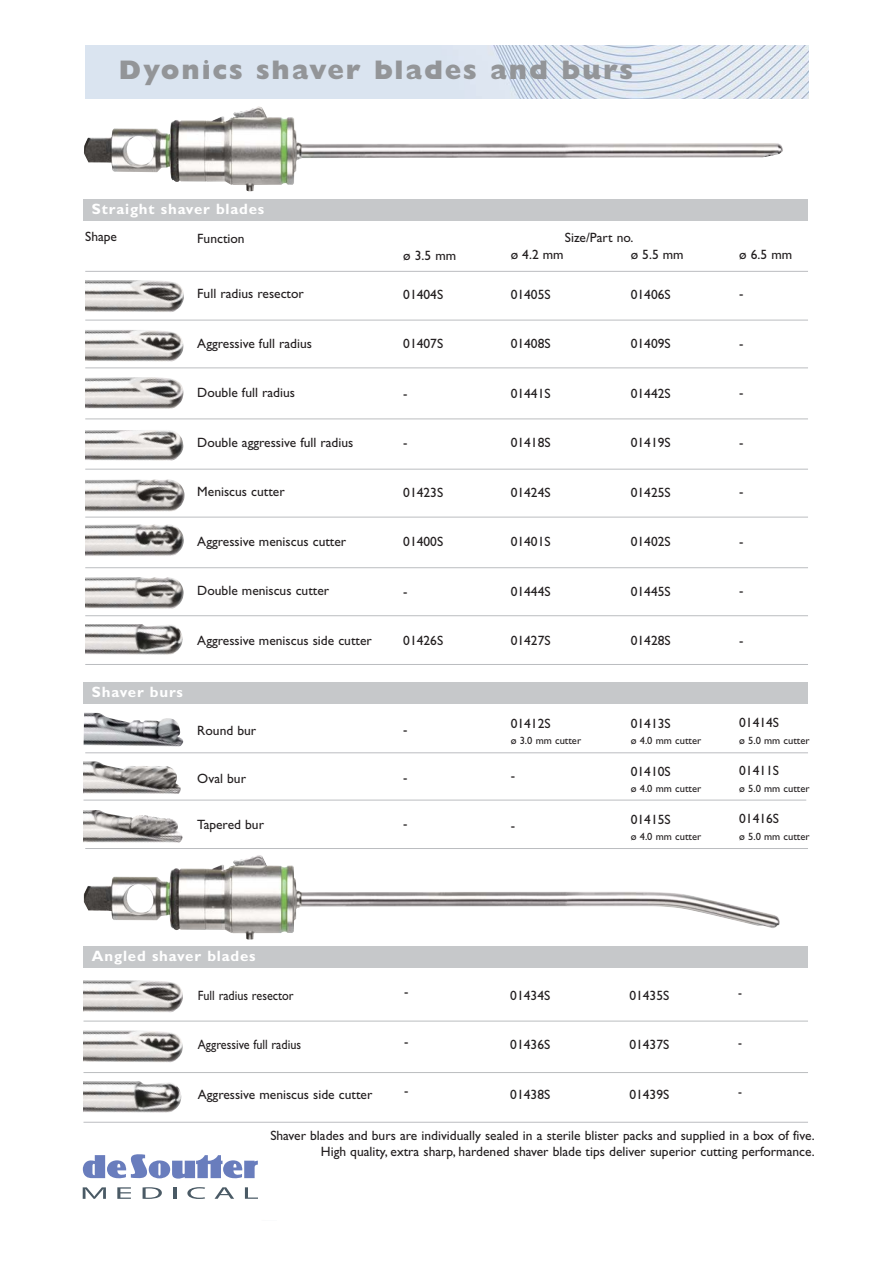
<style>
.page{position:relative;width:893px;height:1263px;background:#fff}
.page>*{position:absolute;margin:0;border:0;box-sizing:border-box;transform-origin:0 0}
.t1{font:800 27px "Gill Sans";letter-spacing:.07em;color:#939598}
.t2{font:700 15px "Gill Sans";letter-spacing:.055em;color:#fff}
.t3{font:13.5px/16.2px "Gill Sans";color:#231f20;text-align:right}
.t4{font:13.5px "Gill Sans";color:#231f20;scale:.9 1}
.t5{font:10.5px "Gill Sans";color:#231f20}
</style>
<div class="page">
<svg style="left:83px;top:1154px;width:175px;height:25px"></svg>
<svg style="left:143px;top:1187px;width:19px;height:12px"></svg>
<svg style="left:173px;top:1187px;width:3px;height:12px"></svg>
<svg style="left:187px;top:1187px;width:18px;height:12px"></svg>
<svg style="left:215px;top:1187px;width:19px;height:12px"></svg>
<svg style="left:245px;top:1187px;width:13px;height:12px"></svg>
<svg style="left:83px;top:1187px;width:23px;height:12px"></svg>
<svg style="left:117px;top:1187px;width:14px;height:12px"></svg>
<img style="left:84px;top:108px;width:697px;height:84px">
<img style="left:83px;top:855px;width:697px;height:85px">
<hr style="left:85px;top:271px;width:723px;height:1px;background:#bbbdc0">
<hr style="left:85px;top:320px;width:723px;height:1px;background:#bbbdc0">
<hr style="left:85px;top:368px;width:723px;height:1px;background:#bbbdc0">
<hr style="left:85px;top:753px;width:723px;height:1px;background:#bbbdc0">
<hr style="left:83px;top:800px;width:723px;height:1px;background:#bbbdc0">
<hr style="left:85px;top:848px;width:723px;height:1px;background:#bbbdc0">
<hr style="left:83px;top:1021px;width:725px;height:1px;background:#bbbdc0">
<hr style="left:83px;top:1072px;width:725px;height:1px;background:#bbbdc0">
<hr style="left:83px;top:1122px;width:725px;height:1px;background:#bbbdc0">
<hr style="left:85px;top:419px;width:723px;height:1px;background:#bbbdc0">
<hr style="left:85px;top:469px;width:723px;height:1px;background:#bbbdc0">
<hr style="left:85px;top:567px;width:723px;height:1px;background:#bbbdc0">
<hr style="left:85px;top:615px;width:723px;height:1px;background:#bbbdc0">
<hr style="left:85px;top:664px;width:723px;height:1px;background:#bbbdc0">
<hr style="left:85px;top:517px;width:723px;height:1px;background:#bbbdc0">
<img style="left:85px;top:280px;width:99px;height:32px">
<img style="left:83px;top:980px;width:100px;height:33px">
<img style="left:85px;top:330px;width:98px;height:32px">
<img style="left:83px;top:1030px;width:100px;height:32px">
<img style="left:85px;top:377px;width:98px;height:32px">
<img style="left:85px;top:430px;width:99px;height:31px">
<img style="left:85px;top:479px;width:100px;height:33px">
<img style="left:85px;top:524px;width:99px;height:32px">
<img style="left:85px;top:577px;width:99px;height:32px">
<img style="left:85px;top:624px;width:98px;height:31px">
<img style="left:83px;top:1081px;width:99px;height:32px">
<img style="left:83px;top:712px;width:100px;height:35px">
<img style="left:83px;top:761px;width:98px;height:33px">
<img style="left:83px;top:810px;width:100px;height:33px">
<img style="left:85px;top:45px;width:723px;height:54px">
<div style="left:83px;top:200px;width:725px;height:21px;background:#c6c8ca"></div>
<div style="left:83px;top:683px;width:725px;height:21px;background:#c6c8ca"></div>
<div style="left:83px;top:947px;width:725px;height:21px;background:#c6c8ca"></div>
<h1 class="t1" style="left:119px;top:61px;width:516px">Dyonics shaver blades and burs</h1>
<p class="t2" style="left:92px;top:204px;width:174px">Straight shaver blades</p>
<p class="t3" style="left:85px;top:230px;width:33px">Shape</p>
<p class="t3" style="left:197px;top:231px;width:49px">Function</p>
<p class="t3" style="left:197px;top:287px;width:108px">Full radius resector</p>
<p class="t3" style="left:197px;top:336px;width:116px">Aggressive full radius</p>
<p class="t3" style="left:197px;top:386px;width:99px">Double full radius</p>
<p class="t3" style="left:197px;top:435px;width:158px">Double aggressive full radius</p>
<p class="t3" style="left:197px;top:485px;width:89px">Meniscus cutter</p>
<p class="t3" style="left:197px;top:534px;width:150px">Aggressive meniscus cutter</p>
<p class="t3" style="left:197px;top:584px;width:133px">Double meniscus cutter</p>
<p class="t3" style="left:197px;top:633px;width:176px">Aggressive meniscus side cutter</p>
<p class="t2" style="left:92px;top:687px;width:93px">Shaver burs</p>
<p class="t3" style="left:197px;top:723px;width:60px">Round bur</p>
<p class="t3" style="left:197px;top:771px;width:50px">Oval bur</p>
<p class="t3" style="left:197px;top:818px;width:68px">Tapered bur</p>
<p class="t3" style="left:403px;top:249px;width:54px">ø 3.5 mm</p>
<p class="t3" style="left:403px;top:288px;width:41px">01404S</p>
<p class="t3" style="left:403px;top:337px;width:41px">01407S</p>
<p class="t3" style="left:403px;top:387px;width:6px">-</p>
<p class="t3" style="left:403px;top:436px;width:6px">-</p>
<p class="t3" style="left:403px;top:486px;width:41px">01423S</p>
<p class="t3" style="left:403px;top:535px;width:41px">01400S</p>
<p class="t3" style="left:403px;top:585px;width:6px">-</p>
<p class="t3" style="left:403px;top:634px;width:41px">01426S</p>
<p class="t3" style="left:403px;top:723px;width:6px">-</p>
<p class="t3" style="left:403px;top:771px;width:6px">-</p>
<p class="t3" style="left:403px;top:817px;width:6px">-</p>
<p class="t2" style="left:92px;top:951px;width:165px">Angled shaver blades</p>
<p class="t4" style="left:198px;top:991px;width:108px">Full radius resector</p>
<p class="t4" style="left:198px;top:1040px;width:116px">Aggressive full radius</p>
<p class="t3" style="left:198px;top:1088px;width:176px">Aggressive meniscus side cutter</p>
<p class="t3" style="left:404px;top:985px;width:6px">-</p>
<p class="t3" style="left:404px;top:1035px;width:6px">-</p>
<p class="t3" style="left:404px;top:1084px;width:6px">-</p>
<p class="t3" style="left:565px;top:231px;width:70px">Size/Part no.</p>
<p class="t3" style="left:511px;top:248px;width:54px">ø 4.2 mm</p>
<p class="t3" style="left:511px;top:288px;width:41px">01405S</p>
<p class="t3" style="left:511px;top:337px;width:41px">01408S</p>
<p class="t3" style="left:631px;top:248px;width:54px">ø 5.5 mm</p>
<p class="t3" style="left:631px;top:288px;width:41px">01406S</p>
<p class="t3" style="left:631px;top:337px;width:41px">01409S</p>
<p class="t3" style="left:739px;top:248px;width:54px">ø 6.5 mm</p>
<p class="t3" style="left:739px;top:287px;width:6px">-</p>
<p class="t3" style="left:739px;top:337px;width:6px">-</p>
<p class="t3" style="left:511px;top:386px;width:41px">01441S</p>
<p class="t3" style="left:631px;top:387px;width:41px">01442S</p>
<p class="t3" style="left:739px;top:386px;width:6px">-</p>
<p class="t3" style="left:511px;top:436px;width:41px">01418S</p>
<p class="t3" style="left:631px;top:436px;width:41px">01419S</p>
<p class="t3" style="left:739px;top:436px;width:6px">-</p>
<p class="t3" style="left:511px;top:485px;width:41px">01424S</p>
<p class="t3" style="left:631px;top:486px;width:41px">01425S</p>
<p class="t3" style="left:739px;top:485px;width:6px">-</p>
<p class="t3" style="left:511px;top:535px;width:41px">01401S</p>
<p class="t3" style="left:631px;top:535px;width:41px">01402S</p>
<p class="t3" style="left:739px;top:535px;width:6px">-</p>
<p class="t3" style="left:511px;top:584px;width:41px">01444S</p>
<p class="t3" style="left:631px;top:585px;width:41px">01445S</p>
<p class="t3" style="left:739px;top:584px;width:6px">-</p>
<p class="t3" style="left:511px;top:634px;width:41px">01427S</p>
<p class="t3" style="left:631px;top:634px;width:41px">01428S</p>
<p class="t3" style="left:739px;top:634px;width:6px">-</p>
<p class="t3" style="left:511px;top:716px;width:41px">01412S</p>
<p class="t5" style="left:511px;top:737px;width:72px">ø 3.0 mm cutter</p>
<p class="t3" style="left:511px;top:769px;width:6px">-</p>
<p class="t3" style="left:511px;top:818px;width:6px">-</p>
<p class="t3" style="left:631px;top:717px;width:41px">01413S</p>
<p class="t5" style="left:631px;top:737px;width:72px">ø 4.0 mm cutter</p>
<p class="t3" style="left:631px;top:765px;width:41px">01410S</p>
<p class="t5" style="left:631px;top:785px;width:72px">ø 4.0 mm cutter</p>
<p class="t3" style="left:631px;top:813px;width:41px">01415S</p>
<p class="t5" style="left:631px;top:833px;width:72px">ø 4.0 mm cutter</p>
<p class="t3" style="left:739px;top:716px;width:41px">01414S</p>
<p class="t5" style="left:739px;top:737px;width:72px">ø 5.0 mm cutter</p>
<p class="t3" style="left:739px;top:764px;width:41px">01411S</p>
<p class="t5" style="left:739px;top:785px;width:72px">ø 5.0 mm cutter</p>
<p class="t3" style="left:739px;top:812px;width:41px">01416S</p>
<p class="t5" style="left:739px;top:833px;width:72px">ø 5.0 mm cutter</p>
<p class="t3" style="left:510px;top:989px;width:41px">01434S</p>
<p class="t3" style="left:629px;top:988px;width:41px">01435S</p>
<p class="t4" style="left:738px;top:988px;width:6px">-</p>
<p class="t3" style="left:510px;top:1038px;width:41px">01436S</p>
<p class="t3" style="left:629px;top:1038px;width:41px">01437S</p>
<p class="t4" style="left:738px;top:1038px;width:6px">-</p>
<p class="t3" style="left:510px;top:1088px;width:41px">01438S</p>
<p class="t3" style="left:629px;top:1087px;width:41px">01439S</p>
<p class="t4" style="left:738px;top:1087px;width:6px">-</p>
<p class="t3" style="left:270px;top:1129px;width:546px">Shaver blades and burs are individually sealed in a sterile blister packs and supplied in a box of five.<br>High quality, extra sharp, hardened shaver blade tips deliver superior cutting performance.</p>
</div>
